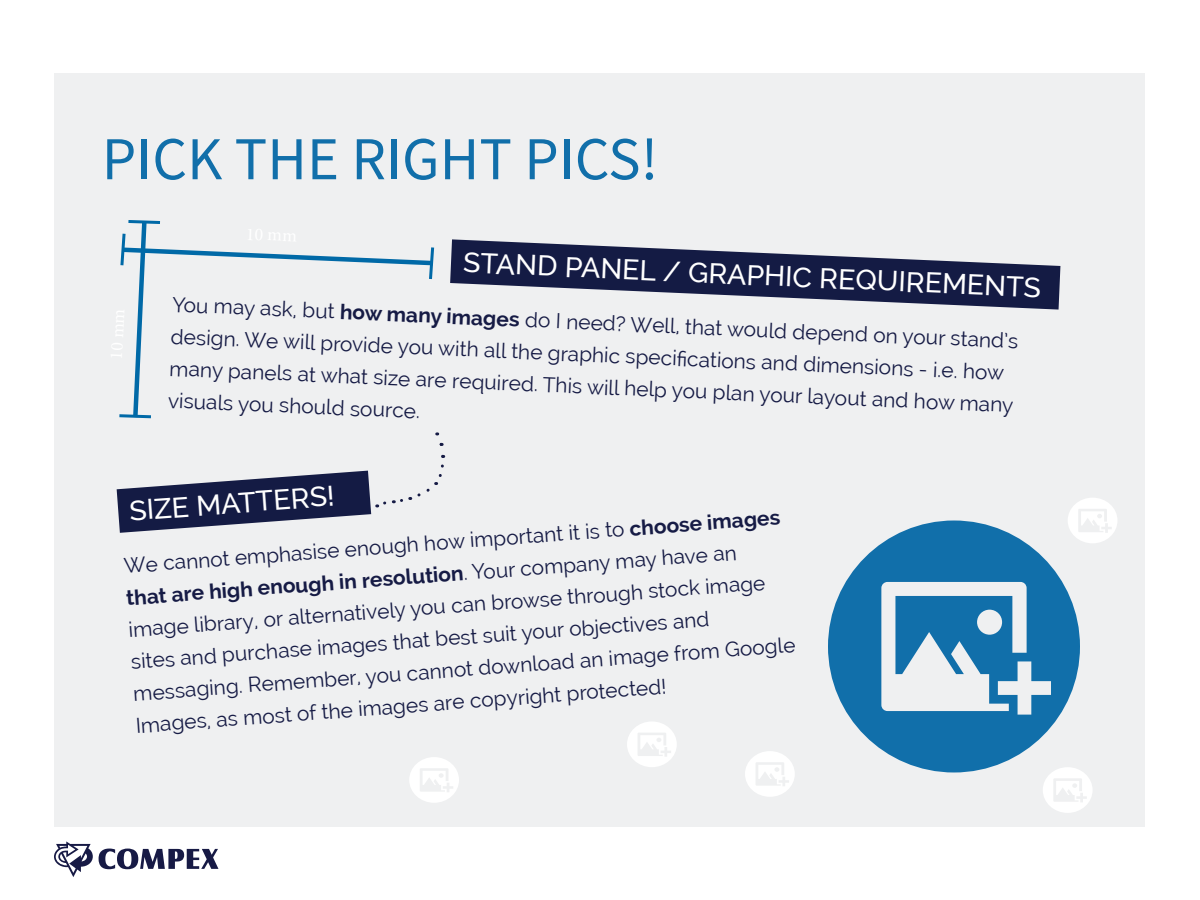
<style>
.page{position:relative;width:1200px;height:900px;background:#fff}
.page>*{position:absolute;margin:0;border:0;box-sizing:border-box;transform-origin:0 0}
.t1{font:60.9px "Source Sans Pro";color:#116faa}
.t2{font:500 28.5px "Raleway";color:#fff}
.t3{font:20.85px/32.1px "Raleway";color:#161b45}
.s1{font-weight:700}
</style>
<div class="page">
<div style="left:55px;top:74px;width:1090px;height:753px;background:#eff0f1"></div>
<svg style="left:450px;top:239px;width:610px;height:71px;fill:#141b44"></svg>
<svg style="left:117px;top:471px;width:254px;height:62px"></svg>
<svg style="left:119px;top:220px;width:316px;height:199px"></svg>
<svg style="left:828px;top:521px;width:252px;height:251px;fill:#116faa"></svg>
<svg style="left:377px;top:432px;width:69px;height:76px"></svg>
<svg style="left:745px;top:751px;width:50px;height:46px"></svg>
<svg style="left:1068px;top:498px;width:49px;height:45px"></svg>
<svg style="left:1043px;top:767px;width:49px;height:46px"></svg>
<svg style="left:627px;top:722px;width:50px;height:45px"></svg>
<svg style="left:409px;top:757px;width:50px;height:46px"></svg>
<svg style="left:99px;top:849px;width:119px;height:20px"></svg>
<svg style="left:54px;top:841px;width:39px;height:36px"></svg>
<p class="t1" style="left:102px;top:120px;width:558px">PICK THE RIGHT PICS!</p>
<p class="t2" style="left:464px;top:243px;width:580px;rotate:3deg">STAND PANEL / GRAPHIC REQUIREMENTS</p>
<p class="t3" style="left:174px;top:283px;width:848px;line-height:32.5px;rotate:3deg">You may ask, but <span class="s1">how many images</span> do I need? Well, that would depend on your stand’s design. We will provide you with all the graphic specifi cations and dimensions - i.e. how many panels at what size are required. This will help you plan your layout and how many</p>
<p class="t3" style="left:169px;top:383px;width:254px;rotate:3deg">visuals you should source.</p>
<p class="t2" style="left:128px;top:494px;width:207px;rotate:-4deg">SIZE MATTERS!</p>
<p class="t3" style="left:123px;top:549px;width:666px;rotate:-4deg">We cannot emphasise enough how important it is to <span class="s1">choose images that are high enough in resolution</span>. Your company may have an image library, or alternatively you can browse through stock image sites and purchase images that best suit your objectives and messaging. Remember, you cannot download an image from Google Images, as most of the images are copyright protected!</p>
</div>
